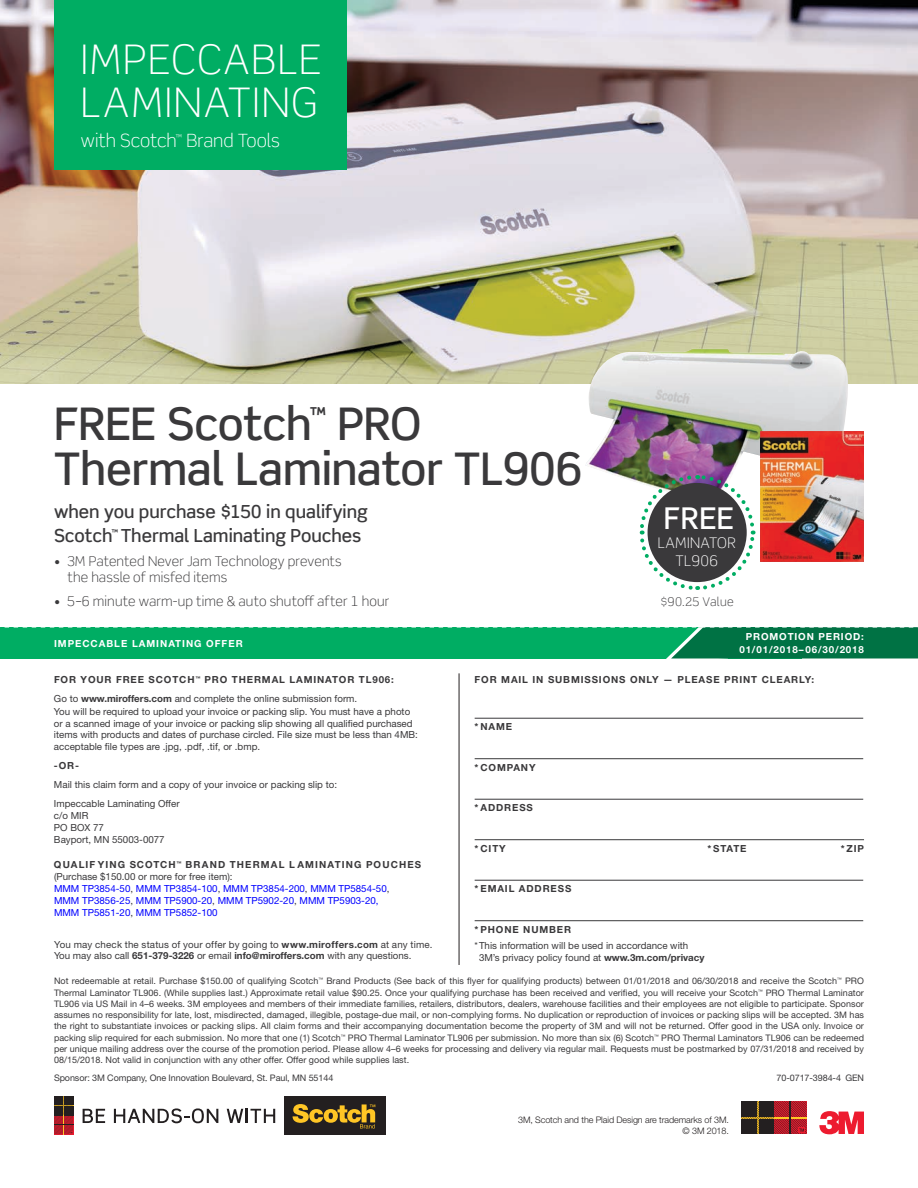
<style>
.page{position:relative;width:918px;height:1188px;background:#fff}
.page>*{position:absolute;margin:0;border:0;box-sizing:border-box;transform-origin:0 0}
.t1{font:500 45px/45px "Scene Std";letter-spacing:-.01em;color:#3a393b}
.t2{font:300 40.8px/43px "Scene Std";letter-spacing:.04em;color:#fff}
.t3{font:500 30px "Scene Std";color:#fff}
.t4{font:300 18.3px "Scene Std";letter-spacing:-.005em;color:#fff}
.t5{font:500 18px/24px "Scene Std";letter-spacing:-.005em;color:#3a393b}
.t6{font:300 14.7px/17.5px "Scene Std";letter-spacing:.025em;color:#fff;text-align:center}
.t7{font:300 13.5px/16.8px "Scene Std";letter-spacing:.01em;color:#3a393b}
.t8{font:300 12px "Scene Std";letter-spacing:.03em;color:#3a393b}
.t9{font:9.75px/12px "Helvetica Neue LT Std";color:#3a393b}
.t10{font:9.75px/11.9px "Helvetica Neue LT Std";color:#00f}
.t11{font:700 9.75px/19.5px "Helvetica Neue LT Std";letter-spacing:.09em;color:#3a393b}
.t12{font:700 9.75px/12.1px "Helvetica Neue LT Std";letter-spacing:.09em;color:#fff;text-align:right}
.t13{font:9px/11.2px "Helvetica Neue LT Std";letter-spacing:-.01em;color:#3a393b;text-align:justify}
.t14{font:300 9px/11.2px "Helvetica Neue LT Std";letter-spacing:-.01em;color:#231f20;text-align:right}
.s1{font-weight:400}
.s2{font-weight:700;color:#3a393b}
.s3{color:#3a393b}
.s4{font-weight:700}
</style>
<div class="page">
<img style="left:0;top:0;width:918px;height:383px">
<svg style="left:0;top:627px;width:918px;height:32px;background:#05a05e"></svg>
<div style="left:54px;top:0;width:292px;height:169px;background:#00ad63"></div>
<img style="left:585px;top:349px;width:263px;height:133px">
<img style="left:760px;top:431px;width:104px;height:131px">
<svg style="left:638px;top:473px;width:119px;height:117px"></svg>
<div style="left:648px;top:483px;width:99px;height:99px;background:#3a393b;border-radius:50%"></div>
<hr style="left:459px;top:673px;width:1px;height:292px;background:#231f20">
<hr style="left:475px;top:718px;width:388px;height:1px;background:#3a393b">
<hr style="left:475px;top:758px;width:388px;height:1px;background:#3a393b">
<hr style="left:475px;top:799px;width:388px;height:1px;background:#3a393b">
<hr style="left:475px;top:839px;width:389px;height:1px;background:#3a393b">
<hr style="left:475px;top:880px;width:388px;height:1px;background:#3a393b">
<hr style="left:475px;top:920px;width:388px;height:1px;background:#3a393b">
<svg style="left:741px;top:1101px;width:66px;height:33px;background:#722924"></svg>
<svg style="left:819px;top:1111px;width:45px;height:23px"></svg>
<div style="left:284px;top:1096px;width:102px;height:38px;background:#231f20"></div>
<svg style="left:293px;top:1104px;width:82px;height:25px"></svg>
<svg style="left:83px;top:1109px;width:22px;height:14px"></svg>
<svg style="left:114px;top:1108px;width:104px;height:15px"></svg>
<svg style="left:227px;top:1109px;width:48px;height:14px"></svg>
<svg style="left:54px;top:1096px;width:20px;height:38px"></svg>
<h2 class="t2" style="left:81px;top:38px;width:242px">IMPECCABLE<br>LAMINATING</h2>
<h3 class="t4" style="left:81px;top:130px;width:200px">with Scotch<sup>™</sup> Brand Tools</h3>
<h1 class="t1" style="left:54px;top:401px;width:530px">FREE Scotch<sup>™</sup> PRO<br>Thermal Laminator TL906</h1>
<h3 class="t5" style="left:54px;top:499px;width:315px">when you purchase $150 in qualifying<br>Scotch<sup>™</sup> Thermal Laminating Pouches</h3>
<h3 class="t7" style="left:68px;top:552px;width:276px;text-indent:-14px">• 3M Patented Never Jam Technology prevents the hassle of misfed items</h3>
<h3 class="t7" style="left:54px;top:593px;width:337px">• 5–6 minute warm-up time &amp; auto shutoff after 1 hour</h3>
<p class="t12" style="left:54px;top:637px;width:190px">IMPECCABLE LAMINATING OFFER</p>
<h3 class="t3" style="left:664px;top:500px;width:72px">FREE</h3>
<h3 class="t6" style="left:658px;top:534px;width:80px">LAMINATOR<br>TL906</h3>
<h3 class="t8" style="left:660px;top:595px;width:75px">$90.25 Value</h3>
<p class="t12" style="left:739px;top:631px;width:126px">PROMOTION PERIOD:<br>01/01/2018–06/30/2018</p>
<p class="t11" style="left:54px;top:670px;width:342px">FOR YOUR FREE SCOTCH<sup>™</sup> PRO THERMAL LAMINATOR TL906:<br><span class="s1">Go to</span> www.miroffers.com <span class="s1">and complete the online submission form.</span></p>
<p class="t9" style="left:54px;top:705px;width:365px">You will be required to upload your invoice or packing slip. You must have a photo or a scanned image of your invoice or packing slip showing all qualified purchased items with products and dates of purchase circled. File size must be less than 4MB: acceptable file types are .jpg, .pdf, .tif, or .bmp.</p>
<p class="t11" style="left:54px;top:756px;width:27px">-OR-</p>
<p class="t9" style="left:54px;top:775px;width:285px;line-height:18.8px">Mail this claim form and a copy of your invoice or packing slip to:<br>Impeccable Laminating Offer</p>
<p class="t9" style="left:54px;top:809px;width:112px">c/o MIR<br>PO BOX 77<br>Bayport, MN 55003-0077</p>
<p class="t10" style="left:54px;top:859px;width:369px"><span class="s2">QUALIF YING SCOTCH</span><sup>™</sup> <span class="s2">BRAND THERMAL L AMINATING POUCHES </span><span class="s3">(Purchase $150.00 or more for free item):<br></span>MMM TP3854-50<span class="s3">,</span> MMM TP3854-100<span class="s3">,</span> MMM TP3854-200<span class="s3">,</span> MMM TP5854-50<span class="s3">,<br></span>MMM TP3856-25<span class="s3">,</span> MMM TP5900-20<span class="s3">,</span> MMM TP5902-20<span class="s3">,</span> MMM TP5903-20,<br>MMM TP5851-20<span class="s3">,</span> MMM TP5852-100</p>
<p class="t9" style="left:54px;top:939px;width:380px;line-height:11.4px">You may check the status of your offer by going to <span class="s4">www.miroffers.com</span> at any time.<br>You may also call <span class="s4">651-379-3226</span> or email <span class="s4">info@miroffers.com</span> with any questions.</p>
<p class="t11" style="left:475px;top:670px;width:341px">FOR MAIL IN SUBMISSIONS ONLY — PLEASE PRINT CLEARLY:</p>
<p class="t11" style="left:475px;top:717px;width:39px">*NAME</p>
<p class="t11" style="left:475px;top:757px;width:62px">*COMPANY</p>
<p class="t11" style="left:475px;top:798px;width:60px">*ADDRESS</p>
<p class="t11" style="left:475px;top:838px;width:33px">*CITY</p>
<p class="t11" style="left:707px;top:838px;width:41px">*STATE</p>
<p class="t11" style="left:841px;top:838px;width:25px">*ZIP</p>
<p class="t11" style="left:475px;top:879px;width:98px">*EMAIL ADDRESS</p>
<p class="t11" style="left:475px;top:919px;width:98px">*PHONE NUMBER</p>
<p class="t9" style="left:479px;top:939px;width:227px;text-indent:-4px">*This information will be used in accordance with<br>3M’s privacy policy found at <span class="s4">www.3m.com/privacy</span></p>
<p class="t13" style="left:54px;top:975px;width:812px">Not redeemable at retail. Purchase $150.00 of qualifying Scotch<sup>™</sup> Brand Products (See back of this flyer for qualifying products) between 01/01/2018 and 06/30/2018 and receive the Scotch<sup>™</sup> PRO Thermal Laminator TL906. (While supplies last.) Approximate retail value $90.25. Once your qualifying purchase has been received and verified, you will receive your Scotch<sup>™</sup> PRO Thermal Laminator TL906 via US Mail in 4–6 weeks. 3M employees and members of their immediate families, retailers, distributors, dealers, warehouse facilities and their employees are not eligible to participate. Sponsor assumes no responsibility for late, lost, misdirected, damaged, illegible, postage-due mail, or non-complying forms. No duplication or reproduction of invoices or packing slips will be accepted. 3M has the right to substantiate invoices or packing slips. All claim forms and their accompanying documentation become the property of 3M and will not be returned. Offer good in the USA only. Invoice or packing slip required for each submission. No more that one (1) Scotch<sup>™</sup> PRO Thermal Laminator TL906 per submission. No more than six (6) Scotch<sup>™</sup> PRO Thermal Laminators TL906 can be redeemed per unique mailing address over the course of the promotion period. Please allow 4–6 weeks for processing and delivery via regular mail. Requests must be postmarked by 07/31/2018 and received by 08/15/2018. Not valid in conjunction with any other offer. Offer good while supplies last.</p>
<p class="t13" style="left:54px;top:1072px;width:281px">Sponsor: 3M Company, One Innovation Boulevard, St. Paul, MN 55144</p>
<p class="t13" style="left:777px;top:1072px;width:89px">70-0717-3984-4 GEN</p>
<p class="t14" style="left:518px;top:1114px;width:212px">3M, Scotch and the Plaid Design are trademarks of 3M. © 3M 2018.</p>
</div>
